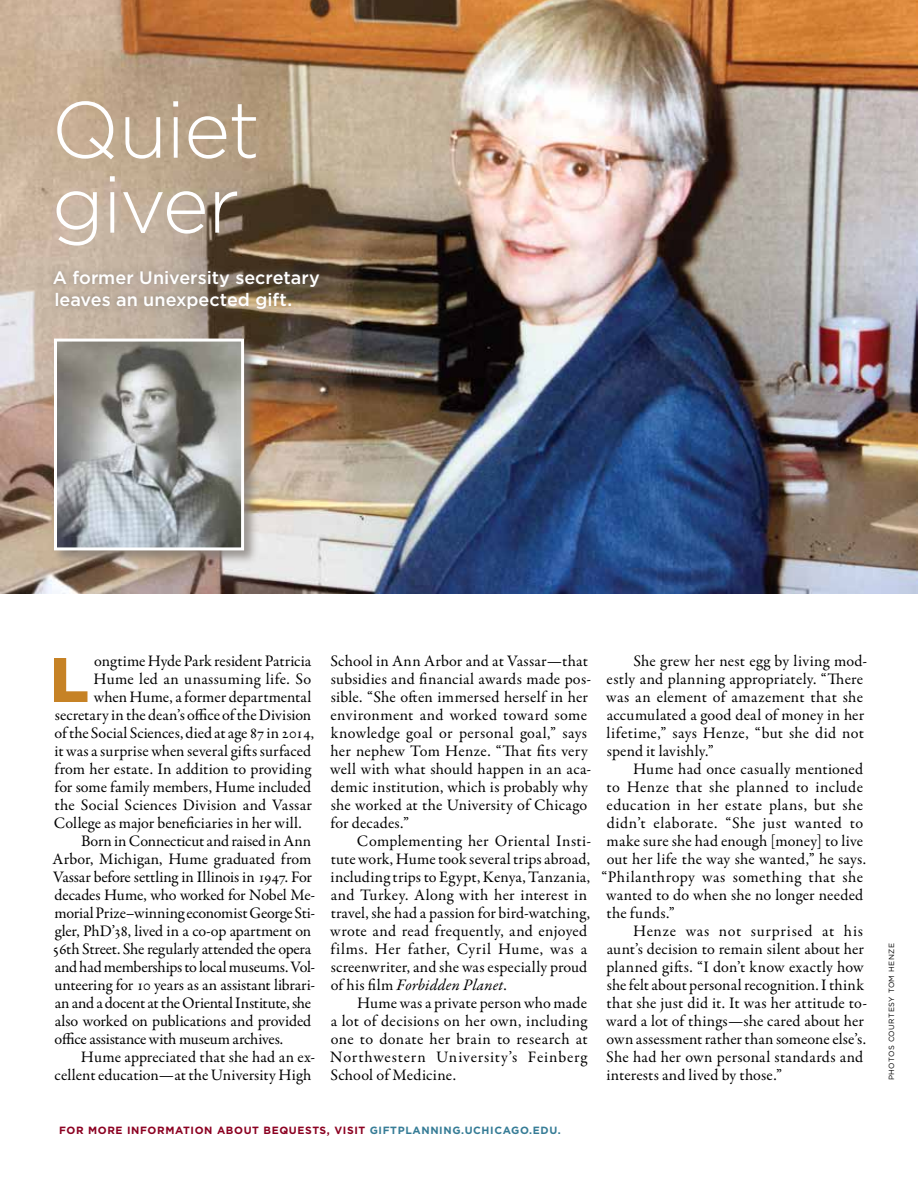
<style>
.page{position:relative;width:918px;height:1188px;background:#fff}
.page>*{position:absolute;margin:0;border:0;box-sizing:border-box;transform-origin:0 0}
.t1{font:300 79.5px/75px "Gotham";letter-spacing:-.025em;color:#fff}
.t2{font:900 62.85px "Gotham";color:#c68225}
.t3{font:500 18px/21.6px "Gotham";color:#fff}
.t4{font:16.2px/18px "Garamond Premr Pro";letter-spacing:.01em;color:#000}
.t5{font:16.2px "Garamond Premr Pro";letter-spacing:-.01em;color:#000}
.t6{font:16.2px "Garamond Premr Pro";letter-spacing:-.02em;color:#000}
.t7{font:16.2px "Garamond Premr Pro";letter-spacing:-.015em;color:#000}
.t8{font:16.2px "Garamond Premr Pro";letter-spacing:.03em;color:#000}
.t9{font:16.2px "Garamond Premr Pro";letter-spacing:.045em;color:#000}
.t10{font:700 10.5px "Gotham";letter-spacing:.06em;color:#8b0021}
.t11{font:7.5px "Gotham";letter-spacing:.06em;color:#000}
.s1{font-style:italic}
.s2{color:#367c96}
</style>
<div class="page">
<img style="left:0;top:0;width:918px;height:594px">
<div style="left:52px;top:337px;width:207px;height:228px;background:#817b76;opacity:.75"></div>
<img style="left:58px;top:343px;width:182px;height:203px">
<div style="left:54px;top:339px;width:190px;height:211px;border:3px solid #fff"></div>
<div style="left:47px;top:263px;width:280px;height:53px;background:#817b76;opacity:.75"></div>
<h1 class="t1" style="left:52px;top:90px;width:210px">Quiet giver</h1>
<p class="t3" style="left:53px;top:267px;width:269px">A former University secretary leaves an unexpected gift.</p>
<h2 class="t2" style="left:50px;top:636px;width:40px">L</h2>
<p class="t4" style="left:94px;top:652px;width:218px">ongtime Hyde Park resident Patricia</p>
<p class="t4" style="left:94px;top:670px;width:219px">Hume led an unassuming life. So</p>
<p class="t4" style="left:94px;top:688px;width:219px">when Hume, a former departmental</p>
<p class="t4" style="left:55px;top:706px;width:258px">secretary in the dean’s office of the Division</p>
<p class="t4" style="left:55px;top:724px;width:261px">of the Social Sciences, died at age 87 in 2014,</p>
<p class="t4" style="left:55px;top:742px;width:258px">it was a surprise when several gifts surfaced</p>
<p class="t4" style="left:55px;top:760px;width:258px">from her estate. In addition to providing</p>
<p class="t4" style="left:55px;top:778px;width:258px">for some family members, Hume included</p>
<p class="t4" style="left:55px;top:796px;width:259px">the Social Sciences Division and Vassar</p>
<p class="t4" style="left:54px;top:814px;width:249px">College as major beneficiaries in her will.</p>
<p class="t5" style="left:81px;top:831px;width:232px">Born in Connecticut and raised in Ann</p>
<p class="t4" style="left:53px;top:850px;width:260px">Arbor, Michigan, Hume graduated from</p>
<p class="t5" style="left:53px;top:867px;width:260px">Vassar before settling in Illinois in 1947. For</p>
<p class="t5" style="left:55px;top:885px;width:262px">decades Hume, who worked for Nobel Me-</p>
<p class="t5" style="left:55px;top:903px;width:262px">morial Prize–winning economist George Sti-</p>
<p class="t7" style="left:55px;top:921px;width:258px">gler, PhD’38, lived in a co-op apartment on</p>
<p class="t6" style="left:52px;top:939px;width:260px">56th Street. She regularly attended the opera</p>
<p class="t7" style="left:55px;top:957px;width:262px">and had memberships to local museums. Vol-</p>
<p class="t4" style="left:55px;top:976px;width:262px">unteering for 10 years as an assistant librari-</p>
<p class="t6" style="left:55px;top:993px;width:258px">an and a docent at the Oriental Institute, she</p>
<p class="t5" style="left:55px;top:1011px;width:258px">also worked on publications and provided</p>
<p class="t5" style="left:55px;top:1029px;width:230px">office assistance with museum archives.</p>
<p class="t4" style="left:81px;top:1048px;width:236px">Hume appreciated that she had an ex-</p>
<p class="t4" style="left:55px;top:1066px;width:258px">cellent education—at the University High</p>
<p class="t4" style="left:330px;top:652px;width:263px">School in Ann Arbor and at Vassar—that subsidies and financial awards made pos&shy;sible. “She often immersed herself in her environment and worked toward some knowledge goal or personal goal,” says her nephew Tom Henze. “That fits very well with what should happen in an aca&shy;demic institution, which is probably why she worked at the University of Chicago for decades.”</p>
<p class="t4" style="left:330px;top:832px;width:263px;text-indent:27px">Complementing her Oriental Insti&shy;tute work, Hume took several trips abroad, including trips to Egypt, Kenya, Tanzania, and Turkey. Along with her interest in travel, she had a passion for bird-watching, wrote and read frequently, and enjoyed films. Her father, Cyril Hume, was a screenwriter, and she was especially proud of his film <span class="s1">Forbidden Planet</span>.</p>
<p class="t4" style="left:330px;top:994px;width:259px;text-align:justify;text-indent:27px">Hume was a private person who made a lot of decisions on her own, including one to donate her brain to research at Northwestern University’s Feinberg School of Medicine.</p>
<p class="t4" style="left:606px;top:652px;width:263px;text-indent:27px">She grew her nest egg by living mod&shy;estly and planning appropriately. “There was an element of amazement that she accumulated a good deal of money in her lifetime,” says Henze, “but she did not spend it lavishly.”</p>
<p class="t4" style="left:633px;top:760px;width:232px">Hume had once casually mentioned</p>
<p class="t4" style="left:607px;top:778px;width:258px">to Henze that she planned to include</p>
<p class="t4" style="left:607px;top:796px;width:258px">education in her estate plans, but she</p>
<p class="t8" style="left:607px;top:813px;width:258px">didn’t elaborate. “She just wanted to</p>
<p class="t4" style="left:607px;top:832px;width:258px">make sure she had enough [money] to live</p>
<p class="t4" style="left:607px;top:850px;width:261px">out her life the way she wanted,” he says.</p>
<p class="t8" style="left:601px;top:867px;width:263px">“Philanthropy was something that she</p>
<p class="t4" style="left:606px;top:886px;width:259px">wanted to do when she no longer needed</p>
<p class="t4" style="left:607px;top:904px;width:70px">the funds.”</p>
<p class="t9" style="left:633px;top:921px;width:232px">Henze was not surprised at his</p>
<p class="t4" style="left:607px;top:940px;width:259px">aunt’s decision to remain silent about her</p>
<p class="t4" style="left:607px;top:958px;width:259px">planned gifts. “I don’t know exactly how</p>
<p class="t4" style="left:607px;top:976px;width:259px">she felt about personal recognition. I think</p>
<p class="t4" style="left:607px;top:994px;width:262px">that she just did it. It was her attitude to-</p>
<p class="t4" style="left:606px;top:1012px;width:259px">ward a lot of things—she cared about her</p>
<p class="t4" style="left:607px;top:1030px;width:261px">own assessment rather than someone else’s.</p>
<p class="t4" style="left:606px;top:1048px;width:259px">She had her own personal standards and</p>
<p class="t4" style="left:607px;top:1066px;width:177px">interests and lived by those.”</p>
<p class="t10" style="left:59px;top:1123px;width:503px">FOR MORE INFORMATION ABOUT BEQUESTS, VISIT <span class="s2">GIFTPLANNING.UCHICAGO.EDU.</span></p>
<p class="t11" style="left:887px;top:1080px;width:138px;rotate:-90deg">PHOTOS COURTESY TOM HENZE</p>
</div>
